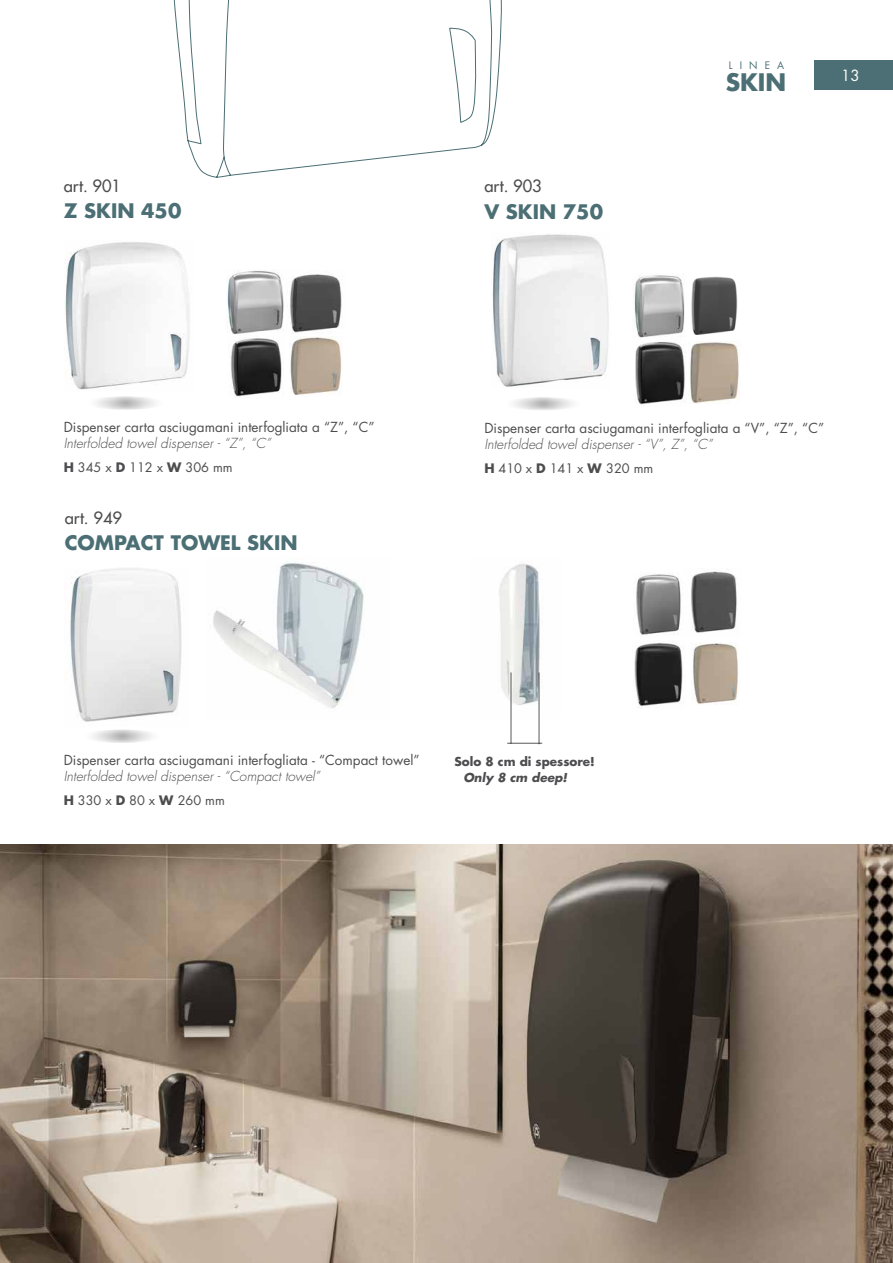
<style>
.page{position:relative;width:893px;height:1263px;background:#fff}
.page>*{position:absolute;margin:0;border:0;box-sizing:border-box;transform-origin:0 0}
.t1{font:700 23.55px "Futura Std";color:#4b6f74}
.t2{font:700 19.5px "Futura Std";color:#4b6f74}
.t3{font:500 16.5px "Futura Std";color:#4d4d4f}
.t4{font:15px "Futura Std";color:#fff}
.t5{font:13.5px "Futura Std";color:#4d4d4f}
.t6{font:italic 300 13.5px "Futura Std";color:#4d4d4f}
.t7{font:12.75px "Futura Std";color:#4d4d4f}
.t8{font:700 12px "Futura Std";color:#4d4d4f}
.t9{font:italic 700 12px "Futura Std";color:#4d4d4f}
.t10{font:10.05px "Futura Std";letter-spacing:.7em;color:#4b6f74}
.s1{font-weight:700}
</style>
<div class="page">
<div style="left:814px;top:61px;width:79px;height:29px;background:#4b6f74"></div>
<svg style="left:81px;top:729px;width:82px;height:14px"></svg>
<svg style="left:502px;top:397px;width:82px;height:14px"></svg>
<svg style="left:84px;top:396px;width:83px;height:14px"></svg>
<svg style="left:173px;top:0;width:329px;height:178px"></svg>
<img style="left:0;top:844px;width:893px;height:419px">
<img style="left:64px;top:242px;width:126px;height:148px">
<img style="left:491px;top:234px;width:118px;height:153px">
<img style="left:227px;top:271px;width:57px;height:64px">
<img style="left:634px;top:275px;width:51px;height:63px">
<img style="left:231px;top:338px;width:51px;height:59px">
<img style="left:636px;top:341px;width:49px;height:64px">
<img style="left:290px;top:274px;width:52px;height:59px">
<img style="left:691px;top:276px;width:47px;height:58px">
<img style="left:290px;top:337px;width:52px;height:58px">
<img style="left:690px;top:341px;width:49px;height:63px">
<img style="left:636px;top:574px;width:45px;height:61px">
<img style="left:633px;top:642px;width:51px;height:64px">
<img style="left:691px;top:571px;width:46px;height:62px">
<img style="left:693px;top:643px;width:45px;height:62px">
<img style="left:70px;top:568px;width:112px;height:154px">
<img style="left:213px;top:563px;width:151px;height:146px">
<img style="left:499px;top:563px;width:41px;height:156px">
<hr style="left:511px;top:672px;width:1px;height:72px;background:#58595b">
<hr style="left:539px;top:672px;width:1px;height:72px;background:#58595b">
<hr style="left:507px;top:743px;width:35px;height:1px;background:#58595b">
<p class="t3" style="left:64px;top:176px;width:59px">art. 901</p>
<h2 class="t2" style="left:64px;top:198px;width:119px">Z SKIN 450</h2>
<p class="t5" style="left:64px;top:418px;width:312px">Dispenser carta asciugamani interfogliata a “Z”, “C”</p>
<p class="t6" style="left:64px;top:435px;width:209px">Interfolded towel dispenser - “Z”, “C”</p>
<p class="t7" style="left:64px;top:459px;width:170px"><span class="s1">H</span> 345 x <span class="s1">D</span> 112 x <span class="s1">W</span> 306 mm</p>
<p class="t3" style="left:65px;top:507px;width:59px">art. 949</p>
<h2 class="t2" style="left:65px;top:530px;width:234px">COMPACT TOWEL SKIN</h2>
<p class="t3" style="left:484px;top:176px;width:59px">art. 903</p>
<h2 class="t2" style="left:484px;top:199px;width:120px">V SKIN 750</h2>
<p class="t10" style="left:729px;top:58px;width:57px">LINEA</p>
<h1 class="t1" style="left:726px;top:66px;width:62px">SKIN</h1>
<p class="t4" style="left:841px;top:66px;width:20px">13</p>
<p class="t5" style="left:484px;top:419px;width:341px">Dispenser carta asciugamani interfogliata a “V”, “Z”, “C”</p>
<p class="t6" style="left:484px;top:436px;width:230px">Interfolded towel dispenser - “V”, Z”, “C”</p>
<p class="t7" style="left:484px;top:460px;width:170px"><span class="s1">H</span> 410 x <span class="s1">D</span> 141 x <span class="s1">W</span> 320 mm</p>
<p class="t5" style="left:64px;top:751px;width:357px">Dispenser carta asciugamani interfogliata - “Compact towel”</p>
<p class="t6" style="left:64px;top:768px;width:258px">Interfolded towel dispenser - “Compact towel”</p>
<p class="t7" style="left:64px;top:792px;width:163px"><span class="s1">H</span> 330 x <span class="s1">D</span> 80 x <span class="s1">W</span> 260 mm</p>
<p class="t8" style="left:454px;top:754px;width:142px">Solo 8 cm di spessore!</p>
<p class="t9" style="left:463px;top:769px;width:105px">Only 8 cm deep!</p>
</div>
